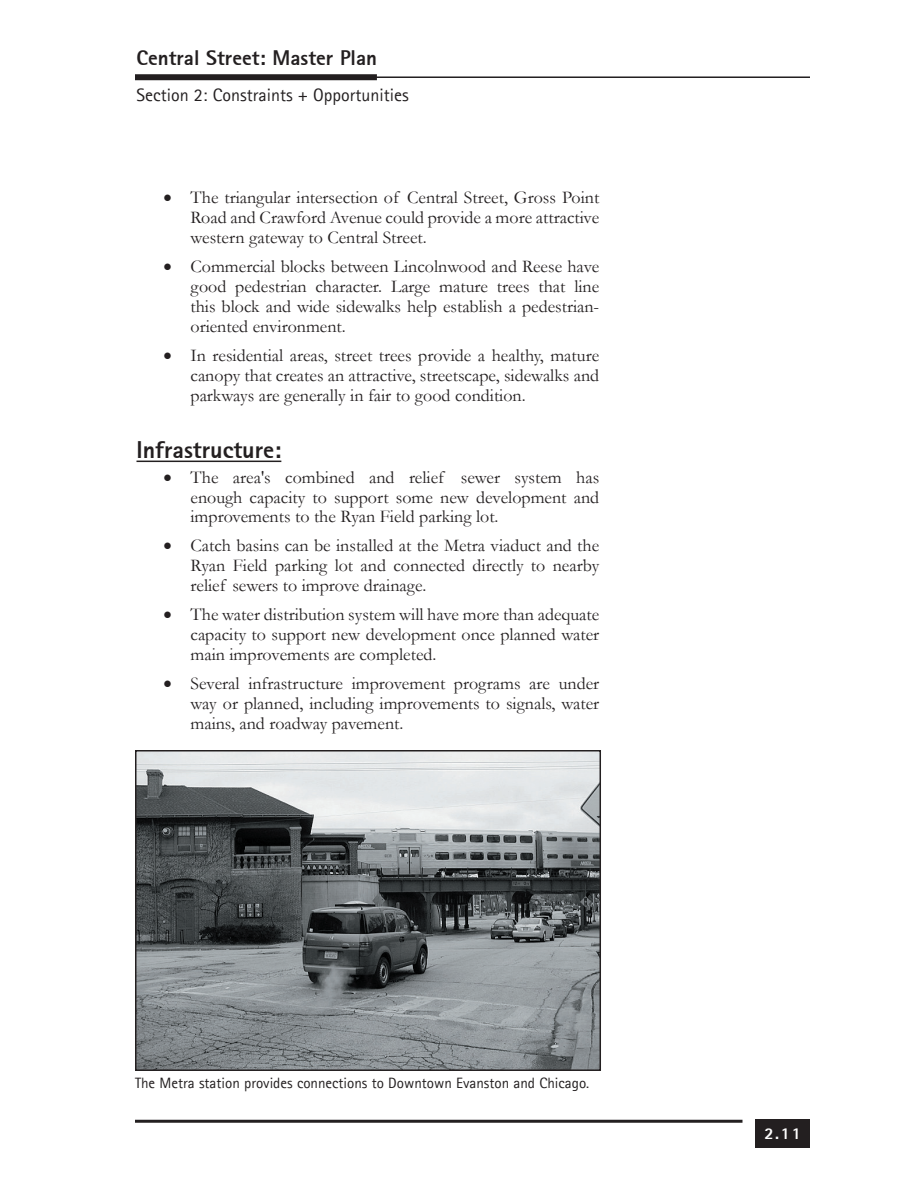
<style>
.page{position:relative;width:918px;height:1188px;background:#fff}
.page>*{position:absolute;margin:0;border:0;box-sizing:border-box;transform-origin:0 0}
.t1{font:800 24px "Agfa Rotis Sans Serif";color:#231f20}
.t2{font:800 21px "Agfa Rotis Sans Serif";color:#231f20}
.t3{font:18px/20px "Garamond";color:#231f20;text-align:justify}
.t4{font:18px "Agfa Rotis Sans Serif";color:#231f20}
.t5{font:800 16.5px "Agfa Rotis Sans Serif";color:#fff}
.t6{font:15px "Agfa Rotis Sans Serif";color:#231f20}
</style>
<div class="page">
<hr style="left:136px;top:76px;width:674px;height:2px;background:#231f20">
<div style="left:135px;top:74px;width:242px;height:6px;background:#231f20"></div>
<hr style="left:135px;top:1120px;width:607px;height:3px;background:#231f20">
<div style="left:756px;top:1120px;width:54px;height:28px;background:#231f20"></div>
<hr style="left:136px;top:461px;width:145px;height:1px;background:#231f20">
<img style="left:138px;top:753px;width:460px;height:315px">
<div style="left:135px;top:750px;width:466px;height:321px;border:2px solid #231f20"></div>
<p class="t2" style="left:136px;top:45px;width:242px">Central Street: Master Plan</p>
<p class="t4" style="left:136px;top:84px;width:274px">Section 2: Constraints + Opportunities</p>
<p class="t3" style="left:190px;top:187px;width:410px;text-indent:-27px">• The triangular intersection of Central Street, Gross Point Road and Crawford Avenue could provide a more attractive western gateway to Central Street.</p>
<p class="t3" style="left:190px;top:256px;width:410px;text-indent:-27px">• Commercial blocks between Lincolnwood and Reese have good pedestrian character. Large mature trees that line this block and wide sidewalks help establish a pedestrian&shy;oriented environment.</p>
<p class="t3" style="left:190px;top:345px;width:410px;text-indent:-27px">• In residential areas, street trees provide a healthy, mature canopy that creates an attractive, streetscape, sidewalks and parkways are generally in fair to good condition.</p>
<h1 class="t1" style="left:136px;top:435px;width:146px">Infrastructure:</h1>
<p class="t3" style="left:190px;top:466px;width:410px;text-indent:-27px">• The area's combined and relief sewer system has enough capacity to support some new development and improvements to the Ryan Field parking lot.</p>
<p class="t3" style="left:190px;top:535px;width:410px;text-indent:-27px">• Catch basins can be installed at the Metra viaduct and the Ryan Field parking lot and connected directly to nearby relief sewers to improve drainage.</p>
<p class="t3" style="left:190px;top:604px;width:410px;text-indent:-27px">• The water distribution system will have more than adequate capacity to support new development once planned water main improvements are completed.</p>
<p class="t3" style="left:190px;top:673px;width:410px;text-indent:-27px">• Several infrastructure improvement programs are under way or planned, including improvements to signals, water mains, and roadway pavement.</p>
<p class="t6" style="left:135px;top:1074px;width:456px">The Metra station provides connections to Downtown Evanston and Chicago.</p>
<p class="t5" style="left:764px;top:1123px;width:38px">2.11</p>
</div>
